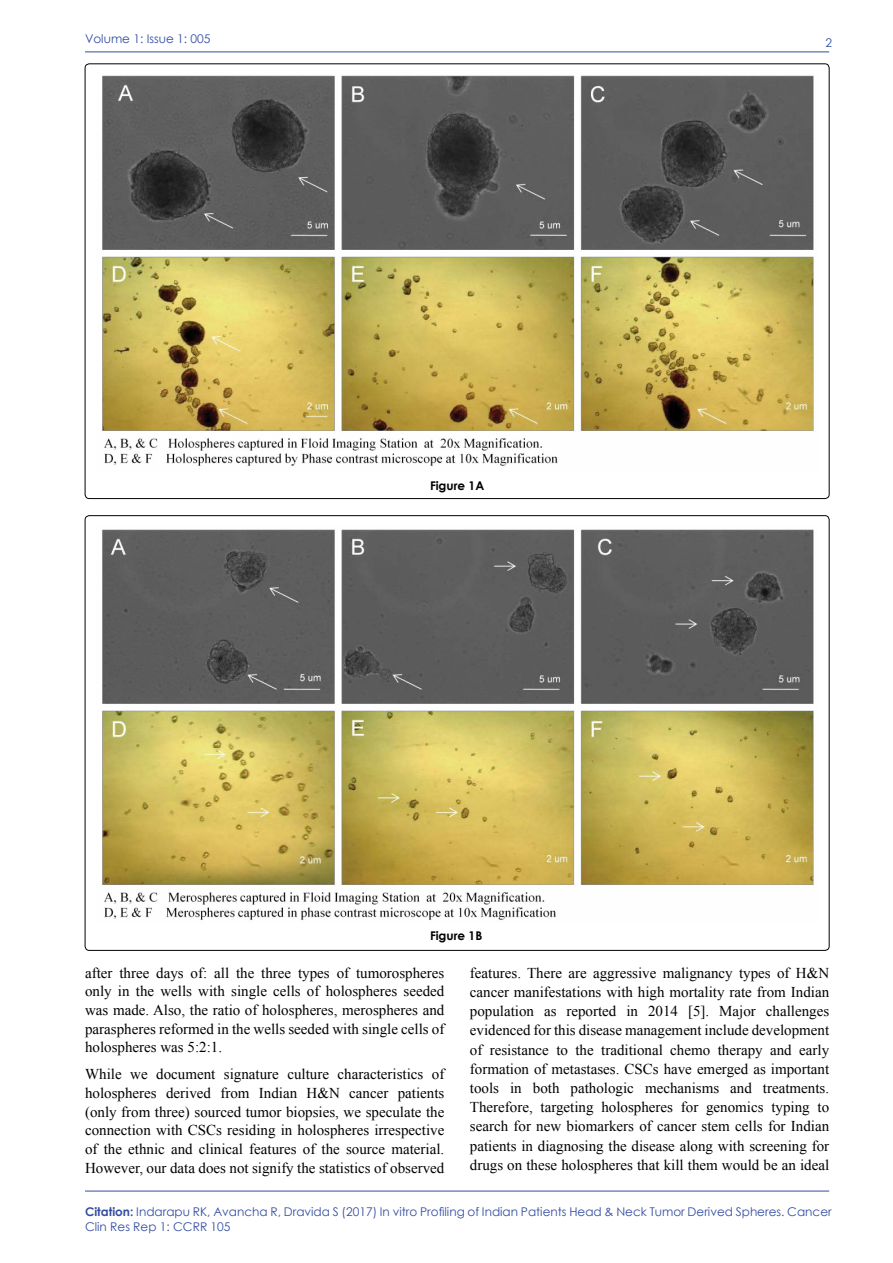
<style>
.page{position:relative;width:893px;height:1263px;background:#fff}
.page>*{position:absolute;margin:0;border:0;box-sizing:border-box;transform-origin:0 0}
.t1{font:15px/19.2px "Times New Roman";color:#000;text-align:justify}
.t2{font:12px/15px "Century Gothic";color:#324da1}
.t3{font:700 12px "Century Gothic";color:#000}
.s1{font-weight:700}
</style>
<div class="page">
<hr style="left:85px;top:1191px;width:744px;height:1px;background:#324da1">
<hr style="left:85px;top:52px;width:744px;height:1px;background:#324da1">
<img style="left:102px;top:75px;width:712px;height:391px">
<img style="left:102px;top:529px;width:712px;height:391px">
<p class="t2" style="left:85px;top:31px;width:127px">Volume 1: Issue 1: 005</p>
<p class="t3" style="left:430px;top:476px;width:56px">Figure 1A</p>
<p class="t3" style="left:430px;top:926px;width:54px">Figure 1B</p>
<p class="t2" style="left:825px;top:35px;width:8px">2</p>
<p class="t1" style="left:85px;top:963px;width:361px;line-height:18.6px">after three days of: all the three types of tumorospheres only in the wells with single cells of holospheres seeded was made. Also, the ratio of holospheres, merospheres and paraspheres reformed in the wells seeded with single cells of holospheres was 5:2:1.</p>
<p class="t1" style="left:85px;top:1065px;width:361px;line-height:18.6px">While we document signature culture characteristics of holospheres derived from Indian H&amp;N cancer patients (only from three) sourced tumor biopsies, we speculate the connection with CSCs residing in holospheres irrespective of the ethnic and clinical features of the source material.<br>However, our data does not signify the statistics of observed</p>
<p class="t1" style="left:470px;top:963px;width:361px">features. There are aggressive malignancy types of H&amp;N cancer manifestations with high mortality rate from Indian population as reported in 2014 [5]. Major challenges evidenced for this disease management include development of resistance to the traditional chemo therapy and early formation of metastases. CSCs have emerged as important tools in both pathologic mechanisms and treatments.<br>Therefore, targeting holospheres for genomics typing to search for new biomarkers of cancer stem cells for Indian patients in diagnosing the disease along with screening for drugs on these holospheres that kill them would be an ideal</p>
<p class="t2" style="left:85px;top:1204px;width:748px"><span class="s1">Citation:</span> Indarapu RK, Avancha R, Dravida S (2017) In vitro Profiling of Indian Patients Head &amp; Neck Tumor Derived Spheres. Cancer<br>Clin Res Rep 1: CCRR 105</p>
</div>
